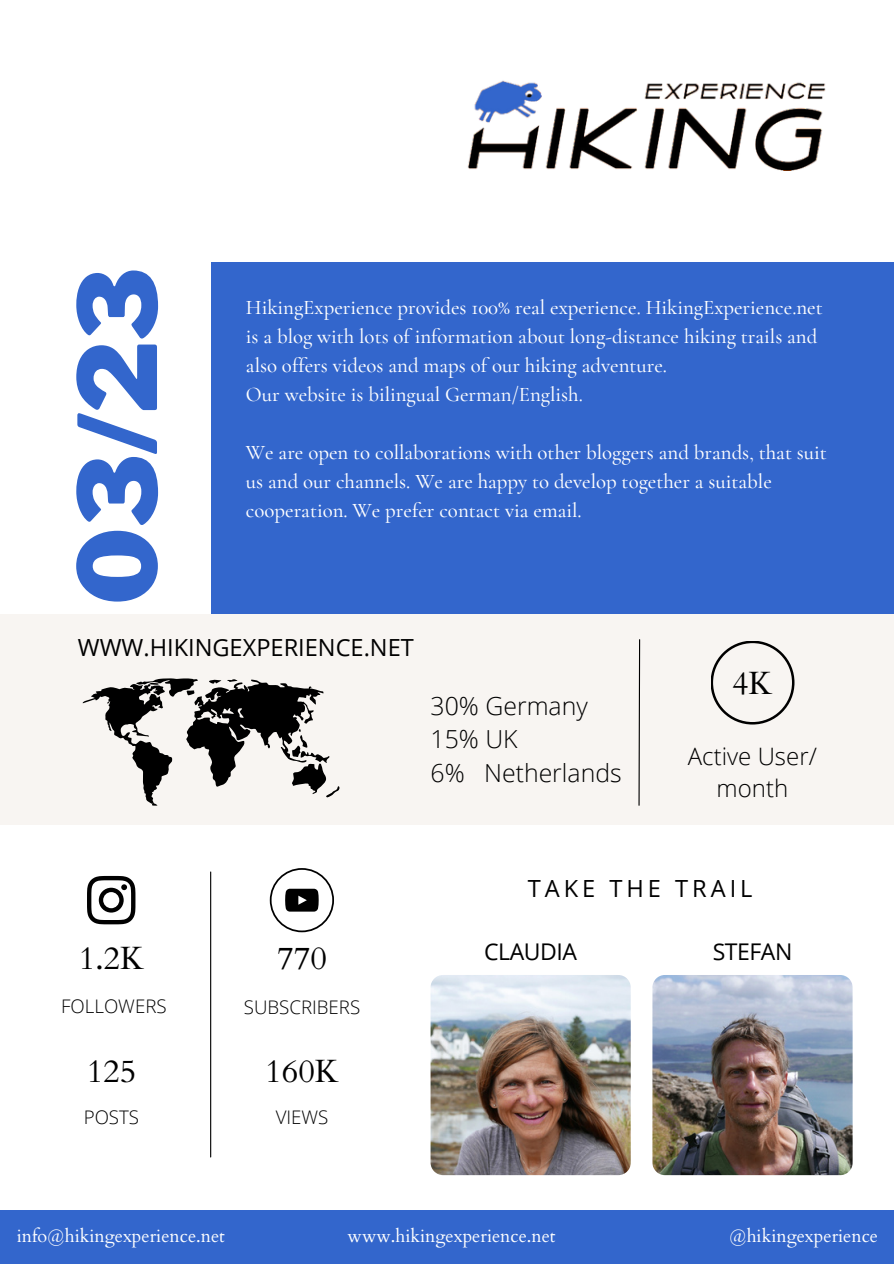
<style>
.page{position:relative;width:894px;height:1264px;background:#fff}
.page>*{position:absolute;margin:0;border:0;box-sizing:border-box;transform-origin:0 0}
.t1{font:900 107.25px "Libre Franklin";color:#36c}
.t2{font:32.25px "Cardo";color:#000}
.t3{font:300 24.9px/33.8px "Open Sans";color:#000}
.t4{font:300 24px/32.7px "Open Sans";color:#000;text-align:center}
.t5{font:23.55px "Open Sans";color:#000}
.t6{font:23.55px "Open Sans";letter-spacing:.17em;color:#000}
.t7{font:22.95px "Open Sans";letter-spacing:-.02em;color:#000}
.t8{font:500 20.85px/29px "Cormorant Garamond";color:#fff}
.t9{font:300 18.75px "Open Sans";color:#000}
.t10{font:18px "Cardo";color:#fff}
</style>
<div class="page">
<div style="left:211px;top:263px;width:682px;height:351px;background:#36c"></div>
<div style="left:0;top:1210px;width:893px;height:53px;background:#36c"></div>
<div style="left:0;top:614px;width:893px;height:211px;background:#f8f5f2"></div>
<svg style="left:83px;top:678px;width:256px;height:127px"></svg>
<svg style="left:711px;top:641px;width:83px;height:83px"></svg>
<hr style="left:210px;top:872px;width:1px;height:284px;background:#000">
<img style="left:652px;top:975px;width:200px;height:200px;border-radius:12px">
<img style="left:430px;top:975px;width:200px;height:200px;border-radius:12px">
<img style="left:467px;top:80px;width:359px;height:90px">
<svg style="left:87px;top:876px;width:48px;height:48px"></svg>
<svg style="left:638px;top:639px;width:2px;height:167px"></svg>
<svg style="left:270px;top:868px;width:64px;height:64px"></svg>
<h1 class="t1" style="left:53px;top:605px;width:339px;rotate:-90deg">03/23</h1>
<p class="t8" style="left:246px;top:292px;width:578px">HikingExperience provides 100% real experience. HikingExperience.net is a blog with lots of information about long-distance hiking trails and also offers videos and maps of our hiking adventure.<br>Our website is bilingual German/English.</p>
<p class="t8" style="left:246px;top:437px;width:582px">We are open to collaborations with other bloggers and brands, that suit us and our channels. We are happy to develop together a suitable cooperation. We prefer contact via email.</p>
<p class="t5" style="left:78px;top:631px;width:337px">WWW.HIKINGEXPERIENCE.NET</p>
<p class="t3" style="left:430px;top:688px;width:193px">30% Germany<br>15% UK<br>6% Netherlands</p>
<h2 class="t2" style="left:732px;top:662px;width:42px">4K</h2>
<p class="t4" style="left:687px;top:738px;width:130px">Active User/ month</p>
<h2 class="t2" style="left:79px;top:936px;width:67px">1.2K</h2>
<p class="t9" style="left:61px;top:993px;width:107px">FOLLOWERS</p>
<h2 class="t2" style="left:87px;top:1049px;width:51px">125</h2>
<p class="t9" style="left:84px;top:1104px;width:57px">POSTS</p>
<h2 class="t2" style="left:277px;top:936px;width:51px">770</h2>
<p class="t9" style="left:244px;top:994px;width:118px">SUBSCRIBERS</p>
<h2 class="t2" style="left:265px;top:1049px;width:75px">160K</h2>
<p class="t9" style="left:275px;top:1104px;width:54px">VIEWS</p>
<p class="t6" style="left:527px;top:872px;width:226px">TAKE THE TRAIL</p>
<p class="t7" style="left:484px;top:935px;width:94px">CLAUDIA</p>
<p class="t7" style="left:712px;top:935px;width:81px">STEFAN</p>
<p class="t10" style="left:17px;top:1223px;width:209px">info@hikingexperience.net</p>
<p class="t10" style="left:347px;top:1223px;width:209px">www.hikingexperience.net</p>
<p class="t10" style="left:729px;top:1223px;width:150px">@hikingexperience</p>
</div>
